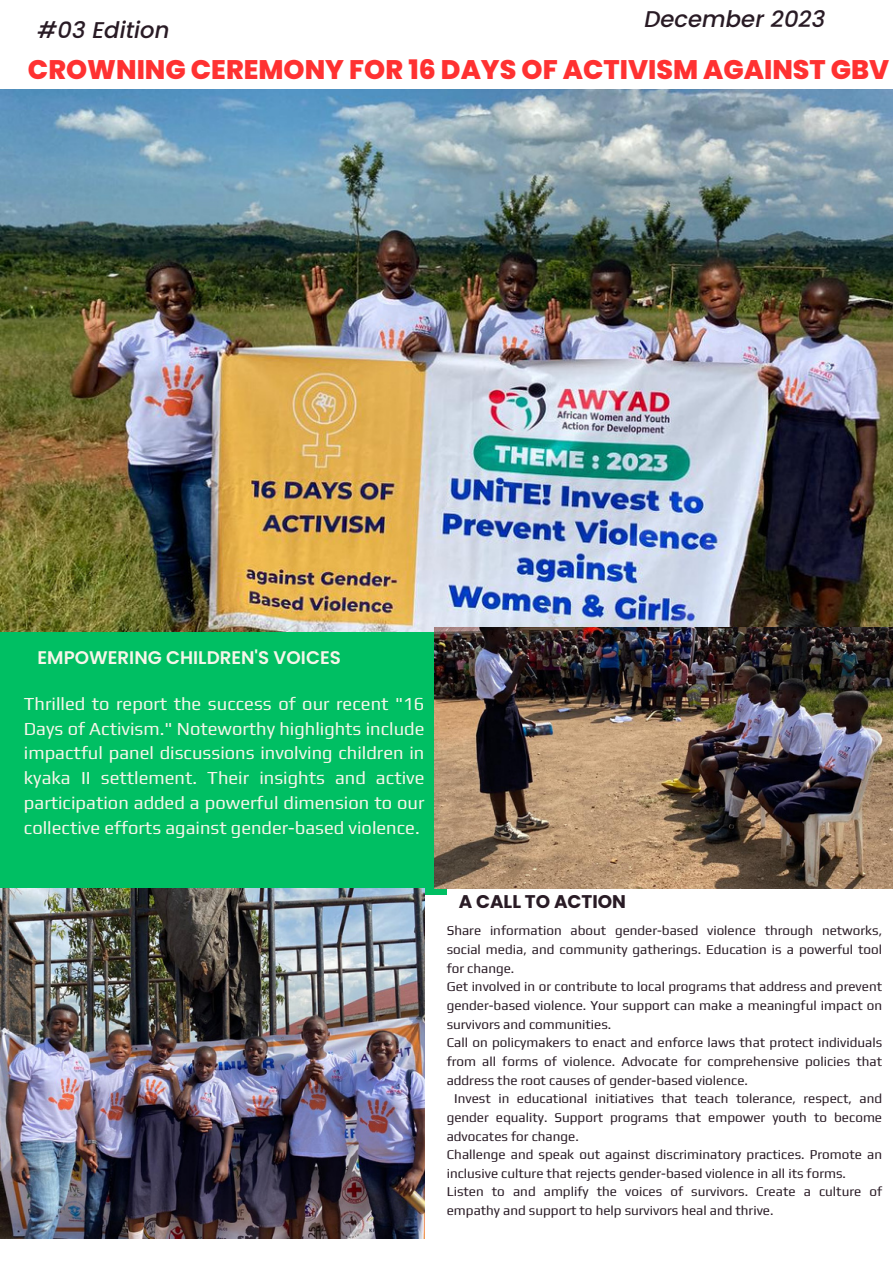
<style>
.page{position:relative;width:893px;height:1264px;background:#fff}
.page>*{position:absolute;margin:0;border:0;box-sizing:border-box;transform-origin:0 0}
.t1{font:800 26.85px "Poppins";color:#ff3131}
.t2{font:italic 500 22.8px "Poppins";color:#291b25}
.t3{font:18.3px/24.8px "Play";color:#f6f6e9;text-align:justify}
.t4{font:600 18.3px "Poppins";color:#f6f6e9}
.t5{font:700 18.3px "Poppins";color:#291b25}
.t6{font:13.5px/18.6px "Play";color:#291b25;text-align:justify}
</style>
<div class="page">
<div style="left:0;top:620px;width:446px;height:274px;background:#00bf63"></div>
<img style="left:0;top:89px;width:892px;height:543px">
<img style="left:434px;top:627px;width:458px;height:261px">
<img style="left:0;top:888px;width:424px;height:349px">
<h3 class="t2" style="left:38px;top:14px;width:133px">#03 Edition</h3>
<p class="t2" style="left:644px;top:3px;width:182px">December 2023</p>
<h2 class="t1" style="left:28px;top:51px;width:862px">CROWNING CEREMONY FOR 16 DAYS OF ACTIVISM AGAINST GBV</h2>
<h2 class="t4" style="left:38px;top:644px;width:305px">EMPOWERING CHILDREN'S VOICES</h2>
<p class="t3" style="left:24px;top:690px;width:402px">Thrilled to report the success of our recent "16<br>Days of Activism." Noteworthy highlights include impactful panel discussions involving children in kyaka II settlement. Their insights and active participation added a powerful dimension to our collective efforts against gender-based violence.</p>
<h1 class="t5" style="left:458px;top:888px;width:169px">A CALL TO ACTION</h1>
<h4 class="t6" style="left:446px;top:921px;width:437px">Share information about gender-based violence through networks, social media, and community gatherings. Education is a powerful tool for change.</h4>
<h3 class="t6" style="left:446px;top:977px;width:437px">Get involved in or contribute to local programs that address and prevent gender-based violence. Your support can make a meaningful impact on survivors and communities.</h3>
<p class="t6" style="left:446px;top:1033px;width:437px">Call on policymakers to enact and enforce laws that protect individuals from all forms of violence. Advocate for comprehensive policies that address the root causes of gender-based violence.</p>
<p class="t6" style="left:446px;top:1089px;width:437px;text-indent:8px">Invest in educational initiatives that teach tolerance, respect, and gender equality. Support programs that empower youth to become advocates for change.</p>
<p class="t6" style="left:446px;top:1144px;width:437px">Challenge and speak out against discriminatory practices. Promote an inclusive culture that rejects gender-based violence in all its forms.</p>
<p class="t6" style="left:446px;top:1182px;width:437px">Listen to and amplify the voices of survivors. Create a culture of empathy and support to help survivors heal and thrive.</p>
</div>
